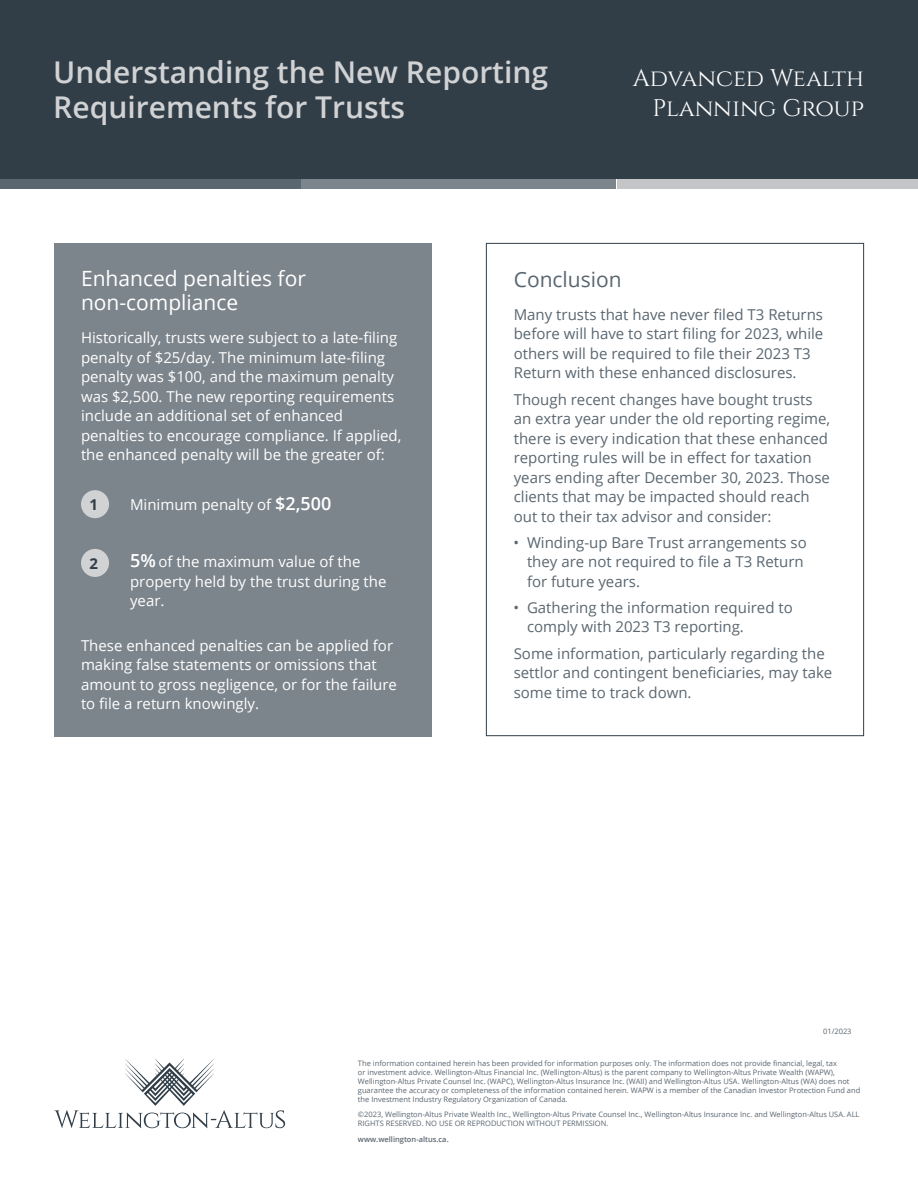
<style>
.page{position:relative;width:918px;height:1188px;background:#fff}
.page>*{position:absolute;margin:0;border:0;box-sizing:border-box;transform-origin:0 0}
.t1{font:600 30px/34.5px "Open Sans";color:#d1d2d4}
.t2{font:24px/30px "Cinzel";letter-spacing:-.005em;color:#fff;text-align:right}
.t3{font:21px/24px "Open Sans";color:#fff}
.t4{font:21px "Open Sans";color:#5a6670}
.t5{font:15px/19.5px "Open Sans";color:#5a6670}
.t6{font:15px/19.5px "Open Sans";color:#fff}
.t7{font:700 15px "Open Sans";color:#313e48}
.t8{font:7.5px/9px "Open Sans";color:#5a6670}
.t9{font:600 7.5px "Open Sans";color:#5a6670}
.s1{font-weight:600;font-size:18px}
</style>
<div class="page">
<div style="left:0;top:179px;width:301px;height:10px;background:#5a6670"></div>
<div style="left:302px;top:179px;width:314px;height:10px;background:#7c858c"></div>
<div style="left:617px;top:179px;width:301px;height:10px;background:#c4c5c9"></div>
<div style="left:0;top:0;width:918px;height:179px;background:#313e48"></div>
<svg style="left:54px;top:1059px;width:231px;height:69px"></svg>
<div style="left:54px;top:243px;width:378px;height:493px;background:#7c858c"></div>
<div style="left:81px;top:490px;width:28px;height:28px;background:#d1d2d4;border-radius:50%"></div>
<div style="left:81px;top:549px;width:28px;height:28px;background:#d1d2d4;border-radius:50%"></div>
<h1 class="t1" style="left:53px;top:55px;width:496px">Understanding the New Reporting<br>Requirements for Trusts</h1>
<h2 class="t2" style="left:633px;top:63px;width:233px">Advanced Wealth<br>Planning Group</h2>
<p class="t3" style="left:81px;top:266px;width:227px">Enhanced penalties for non-compliance</p>
<p class="t6" style="left:81px;top:327px;width:322px">Historically, trusts were subject to a late-filing penalty of $25/day. The minimum late-filing penalty was $100, and the maximum penalty was $2,500. The new reporting requirements include an additional set of enhanced penalties to encourage compliance. If applied, the enhanced penalty will be the greater of:</p>
<p class="t7" style="left:89px;top:494px;width:10px">1</p>
<p class="t7" style="left:89px;top:553px;width:10px">2</p>
<p class="t6" style="left:130px;top:494px;width:203px">Minimum penalty of <span class="s1">$2,500</span></p>
<p class="t6" style="left:130px;top:552px;width:258px"><span class="s1">5%</span> of the maximum value of the property held by the trust during the year.</p>
<p class="t6" style="left:81px;top:635px;width:318px">These enhanced penalties can be applied for making false statements or omissions that amount to gross negligence, or for the failure to file a return knowingly.</p>
<p class="t4" style="left:514px;top:265px;width:109px">Conclusion</p>
<p class="t5" style="left:514px;top:304px;width:311px">Many trusts that have never filed T3 Returns before will have to start filing for 2023, while others will be required to file their 2023 T3<br>Return with these enhanced disclosures.</p>
<p class="t5" style="left:514px;top:389px;width:318px">Though recent changes have bought trusts an extra year under the old reporting regime, there is every indication that these enhanced reporting rules will be in effect for taxation years ending after December 30, 2023. Those clients that may be impacted should reach out to their tax advisor and consider:</p>
<p class="t5" style="left:527px;top:532px;width:281px;text-indent:-14px">• Winding-up Bare Trust arrangements so they are not required to file a T3 Return for future years.</p>
<p class="t5" style="left:527px;top:597px;width:267px;text-indent:-13px">• Gathering the information required to comply with 2023 T3 reporting.</p>
<p class="t5" style="left:514px;top:643px;width:320px">Some information, particularly regarding the settlor and contingent beneficiaries, may take some time to track down.</p>
<p class="t8" style="left:823px;top:1027px;width:30px">01/2023</p>
<p class="t8" style="left:358px;top:1058px;width:504px">The information contained herein has been provided for information purposes only. The information does not provide financial, legal, tax<br>or investment advice. Wellington-Altus Financial Inc. (Wellington-Altus) is the parent company to Wellington-Altus Private Wealth (WAPW), Wellington-Altus Private Counsel Inc. (WAPC), Wellington-Altus Insurance Inc. (WAII) and Wellington-Altus USA. Wellington-Altus (WA) does not guarantee the accuracy or completeness of the information contained herein. WAPW is a member of the Canadian Investor Protection Fund and the Investment Industry Regulatory Organization of Canada.</p>
<p class="t8" style="left:358px;top:1110px;width:503px">©2023, Wellington-Altus Private Wealth Inc., Wellington-Altus Private Counsel Inc., Wellington-Altus Insurance Inc. and Wellington-Altus USA. ALL<br>RIGHTS RESERVED. NO USE OR REPRODUCTION WITHOUT PERMISSION.</p>
<p class="t9" style="left:358px;top:1134px;width:92px">www.wellington-altus.ca.</p>
</div>
